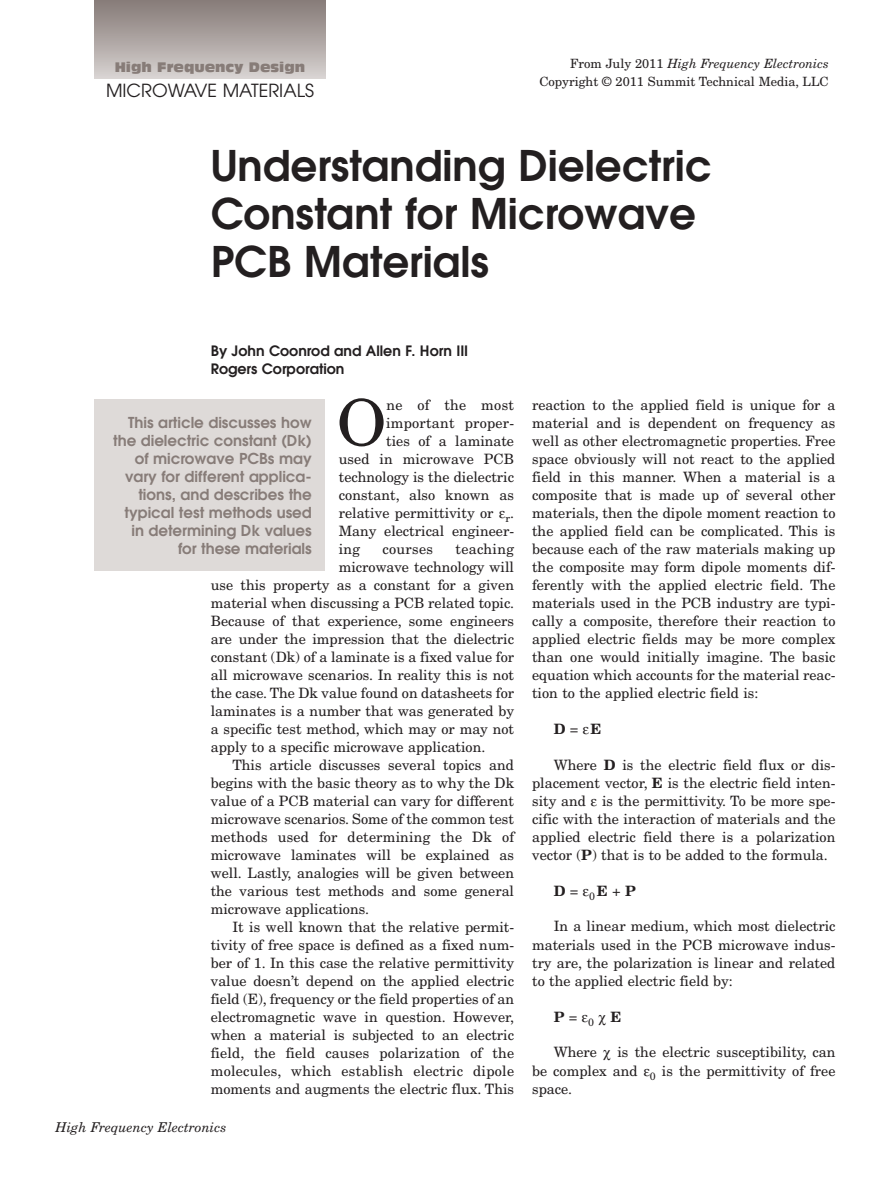
<style>
.page{position:relative;width:891px;height:1188px;background:#fff}
.page>*{position:absolute;margin:0;border:0;box-sizing:border-box;transform-origin:0 0}
.t1{font:64.05px "New Century Schlbk";color:#231f20}
.t2{font:600 42px/48px "Avant Garde";color:#231f20}
.t3{font:18px "Avant Garde";color:#231f20}
.t4{font:600 15px/18px "Avant Garde";color:#877c78;text-align:right}
.t5{font:14.25px/18px "New Century Schlbk";color:#231f20;text-align:justify}
.t6{font:14.25px "New Century Schlbk";letter-spacing:.02em;color:#231f20}
.t7{font:600 14.25px/18px "Avant Garde";color:#231f20}
.t8{font:700 14.25px "New Century Schlbk";color:#231f20}
.t9{font:italic 13.5px "New Century Schlbk";color:#231f20}
.t10{font:13.5px "Antique Olive Compact";color:#877c78}
.t11{font:12.75px/18px "New Century Schlbk";color:#231f20;text-align:right}
.s1{font-style:italic}
.s2{font-weight:400}
.s3{font-weight:700}
</style>
<div class="page">
<div style="left:94px;top:1px;width:231px;height:77px;background:linear-gradient(to bottom,#867b77,#d6d1d0)"></div>
<div style="left:94px;top:399px;width:231px;height:172px;background:#dedad8"></div>
<p class="t10" style="left:115px;top:62px;width:192px">High Frequency Design</p>
<p class="t3" style="left:106px;top:84px;width:209px">MICROWAVE MATERIALS</p>
<p class="t11" style="left:539px;top:55px;width:291px">From July 2011 <span class="s1">High Frequency Electronics<br></span>Copyright © 2011 Summit Technical Media, LLC</p>
<p class="t2" style="left:211px;top:145px;width:502px">Understanding Dielectric<br>Constant for Microwave<br>PCB Materials</p>
<p class="t7" style="left:211px;top:343px;width:259px">By John Coonrod and Allen F. Horn III<br>Rogers Corporation</p>
<p class="t1" style="left:337px;top:398px;width:51px">O</p>
<p class="t6" style="left:386px;top:399px;width:129px">ne of the most</p>
<p class="t4" style="left:113px;top:414px;width:200px">This article discusses how the dielectric constant (Dk) of microwave PCBs may vary for different applica&shy;tions, and describes the typical test methods used in determining Dk values for these materials</p>
<p class="t5" style="left:386px;top:415px;width:129px">important proper-</p>
<p class="t5" style="left:386px;top:433px;width:129px">ties of a laminate</p>
<p class="t5" style="left:339px;top:451px;width:177px">used in microwave PCB</p>
<p class="t5" style="left:339px;top:469px;width:177px">technology is the dielectric</p>
<p class="t5" style="left:339px;top:487px;width:177px">constant, also known as</p>
<p class="t5" style="left:339px;top:505px;width:177px">relative permittivity or <sub>r</sub>.</p>
<p class="t5" style="left:339px;top:523px;width:177px">Many electrical engineer-</p>
<p class="t5" style="left:339px;top:541px;width:23px">ing</p>
<p class="t6" style="left:383px;top:543px;width:52px">courses</p>
<p class="t6" style="left:456px;top:543px;width:60px">teaching</p>
<p class="t5" style="left:339px;top:559px;width:177px">microwave technology will</p>
<p class="t5" style="left:211px;top:577px;width:305px">use this property as a constant for a given</p>
<p class="t5" style="left:211px;top:595px;width:305px">material when discussing a PCB related topic.</p>
<p class="t5" style="left:211px;top:613px;width:305px">Because of that experience, some engineers</p>
<p class="t5" style="left:211px;top:631px;width:305px">are under the impression that the dielectric</p>
<p class="t5" style="left:211px;top:649px;width:305px">constant (Dk) of a laminate is a fixed value for</p>
<p class="t5" style="left:211px;top:667px;width:305px">all microwave scenarios. In reality this is not</p>
<p class="t5" style="left:211px;top:685px;width:305px">the case. The Dk value found on datasheets for</p>
<p class="t5" style="left:211px;top:703px;width:305px">laminates is a number that was generated by</p>
<p class="t5" style="left:211px;top:721px;width:305px">a specific test method, which may or may not</p>
<p class="t5" style="left:211px;top:739px;width:276px">apply to a specific microwave application.</p>
<p class="t5" style="left:232px;top:757px;width:283px">This article discusses several topics and</p>
<p class="t5" style="left:211px;top:775px;width:305px">begins with the basic theory as to why the Dk</p>
<p class="t5" style="left:211px;top:793px;width:305px">value of a PCB material can vary for different</p>
<p class="t5" style="left:211px;top:811px;width:305px">microwave scenarios. Some of the common test</p>
<p class="t5" style="left:211px;top:829px;width:305px">methods used for determining the Dk of</p>
<p class="t5" style="left:211px;top:847px;width:305px">microwave laminates will be explained as</p>
<p class="t5" style="left:211px;top:865px;width:305px">well. Lastly, analogies will be given between</p>
<p class="t5" style="left:211px;top:883px;width:305px">the various test methods and some general</p>
<p class="t5" style="left:211px;top:901px;width:160px">microwave applications.</p>
<p class="t5" style="left:232px;top:919px;width:283px">It is well known that the relative permit-</p>
<p class="t5" style="left:211px;top:937px;width:305px">tivity of free space is defined as a fixed num-</p>
<p class="t5" style="left:211px;top:955px;width:305px">ber of 1. In this case the relative permittivity</p>
<p class="t5" style="left:211px;top:973px;width:305px">value doesn’t depend on the applied electric</p>
<p class="t5" style="left:211px;top:991px;width:305px">field (E), frequency or the field properties of an</p>
<p class="t5" style="left:211px;top:1009px;width:305px">electromagnetic wave in question. However,</p>
<p class="t5" style="left:211px;top:1027px;width:305px">when a material is subjected to an electric</p>
<p class="t5" style="left:211px;top:1045px;width:305px">field, the field causes polarization of the</p>
<p class="t6" style="left:211px;top:1065px;width:305px">molecules, which establish electric dipole</p>
<p class="t5" style="left:211px;top:1081px;width:305px">moments and augments the electric flux. This</p>
<p class="t9" style="left:56px;top:1122px;width:172px">High Frequency Electronics</p>
<p class="t5" style="left:532px;top:397px;width:305px">reaction to the applied field is unique for a material and is dependent on frequency as well as other electromagnetic properties. Free space obviously will not react to the applied field in this manner. When a material is a composite that is made up of several other materials, then the dipole moment reaction to the applied field can be complicated. This is because each of the raw materials making up the composite may form dipole moments dif&shy;ferently with the applied electric field. The materials used in the PCB industry are typi&shy;cally a composite, therefore their reaction to applied electric fields may be more complex than one would initially imagine. The basic equation which accounts for the material reac&shy;tion to the applied electric field is:</p>
<p class="t8" style="left:554px;top:723px;width:49px">D <span class="s2">=</span> E</p>
<p class="t5" style="left:532px;top:757px;width:305px;text-indent:22px">Where <span class="s3">D</span> is the electric field flux or dis&shy;placement vector, <span class="s3">E</span> is the electric field inten&shy;sity and is the permittivity. To be more spe&shy;cific with the interaction of materials and the applied electric field there is a polarization vector (<span class="s3">P</span>) that is to be added to the formula.</p>
<p class="t8" style="left:554px;top:885px;width:84px">D<span class="s2">=</span> <sub>0</sub>E<span class="s2">+</span> P</p>
<p class="t5" style="left:532px;top:919px;width:305px;text-indent:22px">In a linear medium, which most dielectric materials used in the PCB microwave indus&shy;try are, the polarization is linear and related to the applied electric field by:</p>
<p class="t8" style="left:554px;top:1011px;width:69px">P<span class="s2">=</span> <sub>0</sub> E</p>
<p class="t5" style="left:554px;top:1045px;width:45px">Where</p>
<p class="t5" style="left:532px;top:1045px;width:305px;text-indent:85px">is the electric susceptibility, can be complex and <sub>0</sub> is the permittivity of free space.</p>
</div>
